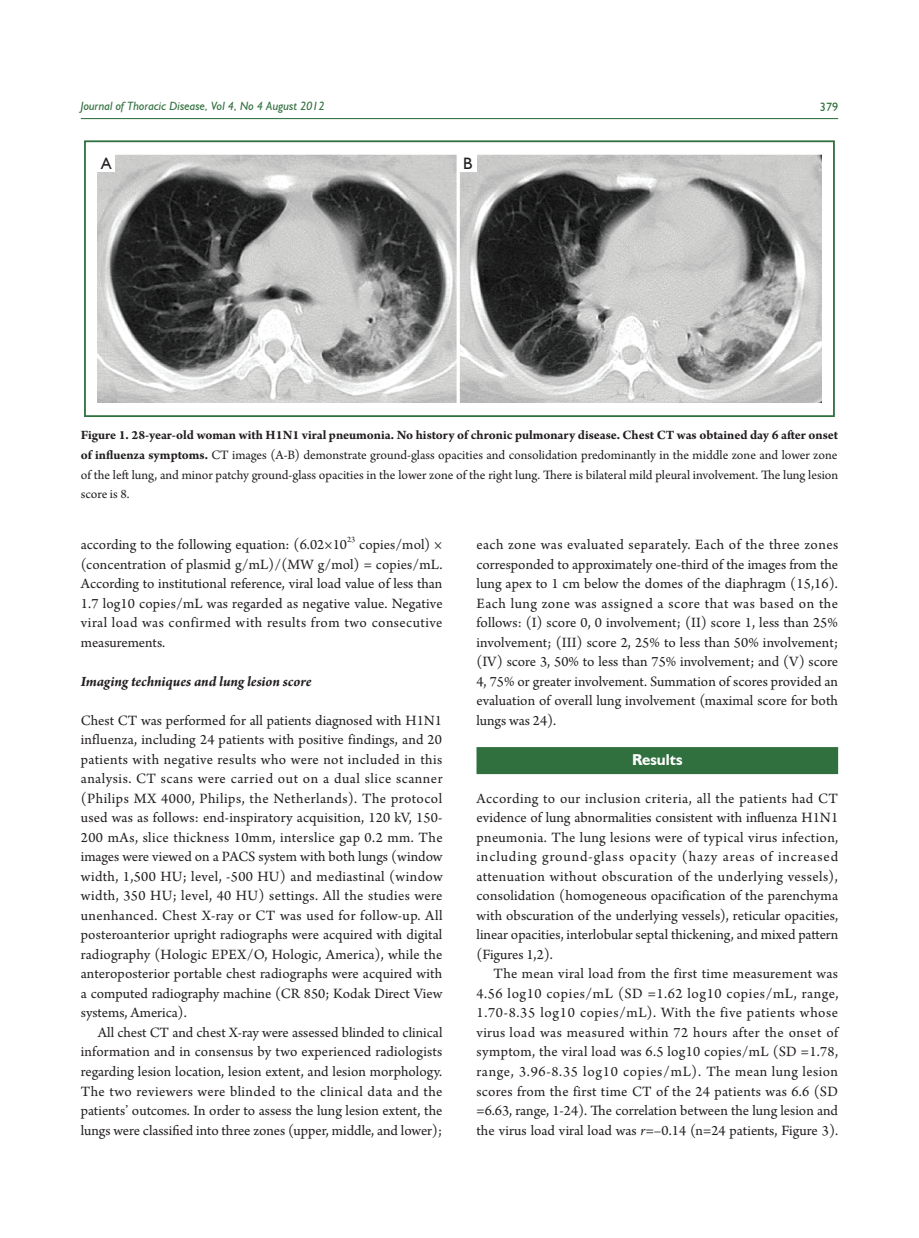
<style>
.page{position:relative;width:919px;height:1238px;background:#fff}
.page>*{position:absolute;margin:0;border:0;box-sizing:border-box;transform-origin:0 0}
.t1{font:16.5px "Humanist 521 BT";color:#231f20}
.t2{font:700 15.75px "Humanist 521 BT";color:#fff}
.t3{font:15px/19.5px "Arno Pro";color:#231f20;text-align:justify}
.t4{font:italic 700 15px "Arno Pro";letter-spacing:-.005em;color:#231f20}
.t5{font:13.5px/19.5px "Arno Pro";color:#231f20;text-align:justify}
.t6{font:italic 12px "Humanist 521 BT";color:#30703e}
.t7{font:12px "Humanist 521 BT";color:#30703e}
.t8{font:8.7px "Arno Pro";color:#231f20}
.s1{font-weight:700}
.s2{font-style:italic}
</style>
<div class="page">
<hr style="left:81px;top:118px;width:757px;height:1px;background:#30703e">
<div style="left:476px;top:747px;width:362px;height:27px;background:#30703e"></div>
<img style="left:98px;top:155px;width:723px;height:247px">
<div style="left:84px;top:140px;width:750px;height:277px;border:2px solid #30703e"></div>
<div style="left:98px;top:155px;width:17px;height:17px;background:#fff"></div>
<div style="left:459px;top:155px;width:17px;height:17px;background:#fff"></div>
<p class="t6" style="left:81px;top:98px;width:245px">Journal of Thoracic Disease, Vol 4, No 4 August 2012</p>
<p class="t7" style="left:819px;top:100px;width:20px">379</p>
<p class="t1" style="left:101px;top:153px;width:12px">A</p>
<p class="t1" style="left:463px;top:153px;width:11px">B</p>
<p class="t5" style="left:81px;top:426px;width:758px"><span class="s1">Figure 1. 28-year-old woman with H1N1 viral pneumonia. No history of chronic pulmonary disease. Chest CT was obtained day 6 after onset of influenza symptoms.</span> CT images (A-B) demonstrate ground-glass opacities and consolidation predominantly in the middle zone and lower zone of the left lung, and minor patchy ground-glass opacities in the lower zone of the right lung. There is bilateral mild pleural involvement. The lung lesion score is 8.</p>
<p class="t3" style="left:81px;top:535px;width:268px">according to the following equation: (6.02×10</p>
<p class="t8" style="left:347px;top:534px;width:10px">23</p>
<p class="t3" style="left:81px;top:535px;width:363px;text-indent:278px">copies/mol) × (concentration of plasmid g/mL)/(MW g/mol) = copies/mL.<br>According to institutional reference, viral load value of less than 1.7 log10 copies/mL was regarded as negative value. Negative viral load was confirmed with results from two consecutive measurements.</p>
<p class="t4" style="left:81px;top:672px;width:232px">Imaging techniques and lung lesion score</p>
<p class="t3" style="left:81px;top:711px;width:363px">Chest CT was performed for all patients diagnosed with H1N1 influenza, including 24 patients with positive findings, and 20 patients with negative results who were not included in this analysis. CT scans were carried out on a dual slice scanner (Philips MX 4000, Philips, the Netherlands). The protocol used was as follows: end-inspiratory acquisition, 120 kV, 150- 200 mAs, slice thickness 10mm, interslice gap 0.2 mm. The images were viewed on a PACS system with both lungs (window width, 1,500 HU; level, -500 HU) and mediastinal (window width, 350 HU; level, 40 HU) settings. All the studies were unenhanced. Chest X-ray or CT was used for follow-up. All posteroanterior upright radiographs were acquired with digital radiography (Hologic EPEX/O, Hologic, America), while the anteroposterior portable chest radiographs were acquired with a computed radiography machine (CR 850; Kodak Direct View systems, America).</p>
<p class="t3" style="left:81px;top:1023px;width:363px;text-indent:17px">All chest CT and chest X-ray were assessed blinded to clinical information and in consensus by two experienced radiologists regarding lesion location, lesion extent, and lesion morphology.<br>The two reviewers were blinded to the clinical data and the patients’ outcomes. In order to assess the lung lesion extent, the lungs were classified into three zones (upper, middle, and lower);</p>
<p class="t3" style="left:476px;top:535px;width:363px">each zone was evaluated separately. Each of the three zones corresponded to approximately one-third of the images from the lung apex to 1 cm below the domes of the diaphragm (15,16).<br>Each lung zone was assigned a score that was based on the follows: (I) score 0, 0 involvement; (II) score 1, less than 25% involvement; (III) score 2, 25% to less than 50% involvement; (IV) score 3, 50% to less than 75% involvement; and (V) score 4, 75% or greater involvement. Summation of scores provided an evaluation of overall lung involvement (maximal score for both lungs was 24).</p>
<p class="t2" style="left:632px;top:749px;width:52px">Results</p>
<p class="t3" style="left:476px;top:789px;width:363px">According to our inclusion criteria, all the patients had CT evidence of lung abnormalities consistent with influenza H1N1 pneumonia. The lung lesions were of typical virus infection, including ground-glass opacity (hazy areas of increased attenuation without obscuration of the underlying vessels), consolidation (homogeneous opacification of the parenchyma with obscuration of the underlying vessels), reticular opacities, linear opacities, interlobular septal thickening, and mixed pattern (Figures 1,2).</p>
<p class="t3" style="left:476px;top:964px;width:363px;text-indent:17px">The mean viral load from the first time measurement was 4.56 log10 copies/mL (SD =1.62 log10 copies/mL, range, 1.70-8.35 log10 copies/mL). With the five patients whose virus load was measured within 72 hours after the onset of symptom, the viral load was 6.5 log10 copies/mL (SD =1.78, range, 3.96-8.35 log10 copies/mL). The mean lung lesion scores from the first time CT of the 24 patients was 6.6 (SD =6.63, range, 1-24). The correlation between the lung lesion and the virus load viral load was <span class="s2">r</span>=–0.14 (n=24 patients, Figure 3).</p>
</div>
